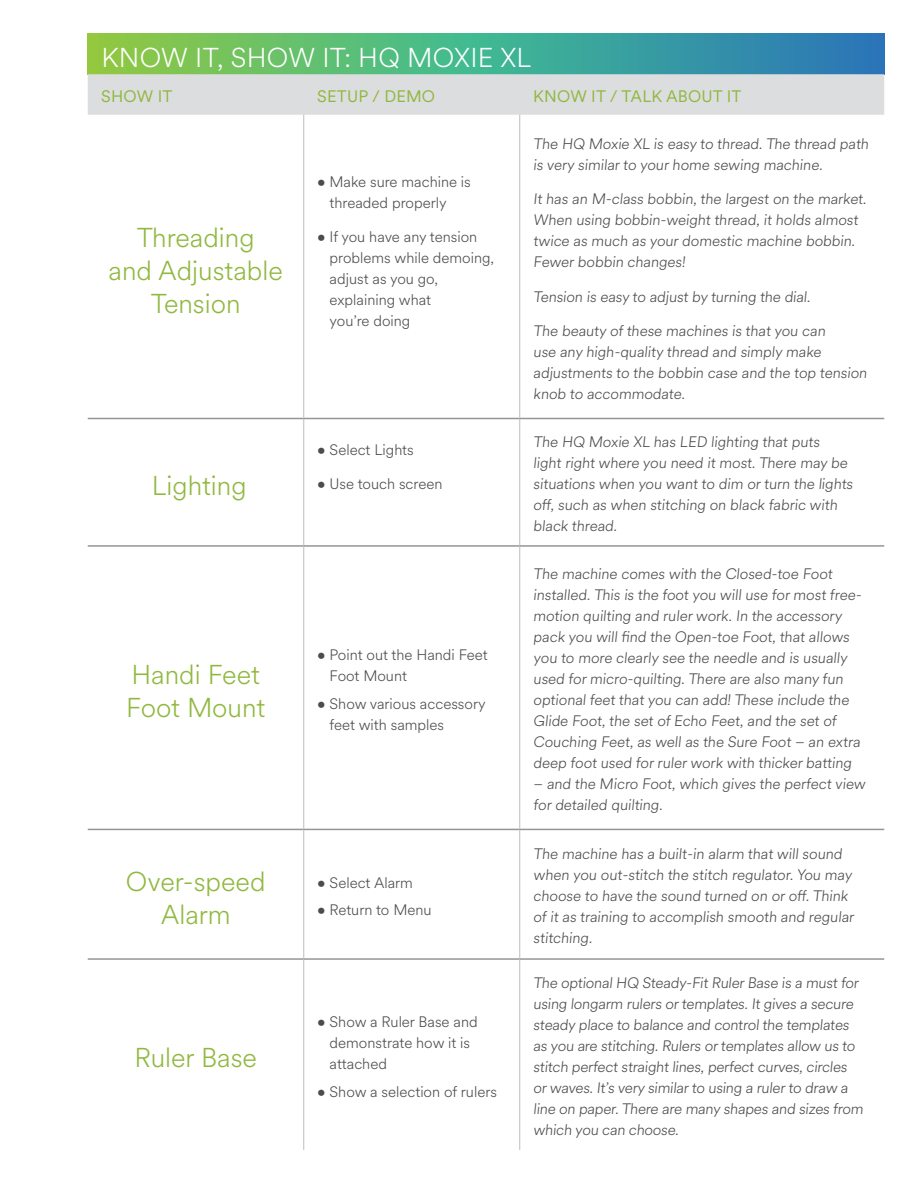
<style>
.page{position:relative;width:918px;height:1188px;background:#fff}
.page>*{position:absolute;margin:0;border:0;box-sizing:border-box;transform-origin:0 0}
.t1{font:300 27px/33px "Circular XX";color:#90b83f;text-align:center}
.t2{font:300 27px "Circular XX";letter-spacing:.01em;color:#fff}
.t3{font:16.5px "Circular XX";letter-spacing:.01em;color:#90b83f}
.t4{font:300 15px/21px "Circular XX";color:#4b4c4d}
</style>
<div class="page">
<svg style="left:88px;top:34px;width:796px;height:40px;background:#4eab87"></svg>
<div style="left:88px;top:74px;width:796px;height:41px;background:#dcdddf"></div>
<hr style="left:303px;top:115px;width:1px;height:303px;background:#bcbdc0">
<hr style="left:519px;top:115px;width:1px;height:303px;background:#bcbdc0">
<hr style="left:303px;top:419px;width:1px;height:126px;background:#bcbdc0">
<hr style="left:519px;top:419px;width:1px;height:126px;background:#bcbdc0">
<hr style="left:303px;top:547px;width:1px;height:282px;background:#bcbdc0">
<hr style="left:519px;top:547px;width:1px;height:282px;background:#bcbdc0">
<hr style="left:303px;top:830px;width:1px;height:128px;background:#bcbdc0">
<hr style="left:519px;top:830px;width:1px;height:128px;background:#bcbdc0">
<hr style="left:88px;top:418px;width:216px;height:1px;background:#939598">
<hr style="left:304px;top:418px;width:216px;height:1px;background:#939598">
<hr style="left:520px;top:418px;width:364px;height:1px;background:#939598">
<hr style="left:88px;top:545px;width:216px;height:2px;background:#939598">
<hr style="left:304px;top:545px;width:216px;height:2px;background:#939598">
<hr style="left:520px;top:545px;width:364px;height:2px;background:#939598">
<hr style="left:88px;top:829px;width:216px;height:1px;background:#939598">
<hr style="left:304px;top:829px;width:216px;height:1px;background:#939598">
<hr style="left:520px;top:829px;width:364px;height:1px;background:#939598">
<hr style="left:88px;top:958px;width:216px;height:2px;background:#939598">
<hr style="left:304px;top:958px;width:216px;height:2px;background:#939598">
<hr style="left:520px;top:958px;width:364px;height:2px;background:#939598">
<hr style="left:303px;top:960px;width:1px;height:190px;background:#bcbdc0">
<hr style="left:519px;top:960px;width:1px;height:190px;background:#bcbdc0">
<p class="t2" style="left:101px;top:39px;width:431px">KNOW IT, SHOW IT: HQ MOXIE XL</p>
<p class="t3" style="left:101px;top:86px;width:73px">SHOW IT</p>
<p class="t3" style="left:317px;top:86px;width:119px">SETUP / DEMO</p>
<p class="t3" style="left:533px;top:86px;width:210px">KNOW IT / TALK ABOUT IT</p>
<p class="t1" style="left:109px;top:219px;width:176px">Threading<br>and Adjustable<br>Tension</p>
<p class="t4" style="left:330px;top:170px;width:143px;text-indent:-12px">• Make sure machine is threaded properly</p>
<p class="t4" style="left:330px;top:226px;width:166px;text-indent:-12px">• If you have any tension problems while demoing, adjust as you go, explaining what<br>you’re doing</p>
<p class="t1" style="left:152px;top:468px;width:96px">Lighting</p>
<p class="t4" style="left:317px;top:439px;width:98px">• Select Lights</p>
<p class="t4" style="left:317px;top:473px;width:127px">• Use touch screen</p>
<p class="t1" style="left:126px;top:657px;width:141px;text-align:left">Handi Feet<br>Foot Mount</p>
<p class="t4" style="left:330px;top:644px;width:160px;text-indent:-12px">• Point out the Handi Feet<br>Foot Mount</p>
<p class="t4" style="left:330px;top:692px;width:158px;text-indent:-12px">• Show various accessory feet with samples</p>
<p class="t1" style="left:126px;top:864px;width:141px">Over-speed<br>Alarm</p>
<p class="t4" style="left:317px;top:871px;width:97px">• Select Alarm</p>
<p class="t4" style="left:317px;top:899px;width:116px">• Return to Menu</p>
<p class="t1" style="left:134px;top:1040px;width:124px">Ruler Base</p>
<p class="t4" style="left:330px;top:1010px;width:150px;text-indent:-12px">• Show a Ruler Base and demonstrate how it is attached</p>
<p class="t4" style="left:317px;top:1080px;width:181px">• Show a selection of rulers</p>
<p class="t4" style="left:533px;top:132px;width:339px">The HQ Moxie XL is easy to thread. The thread path is very similar to your home sewing machine.</p>
<p class="t4" style="left:533px;top:188px;width:337px">It has an M-class bobbin, the largest on the market.<br>When using bobbin-weight thread, it holds almost twice as much as your domestic machine bobbin.<br>Fewer bobbin changes!</p>
<p class="t4" style="left:533px;top:285px;width:281px">Tension is easy to adjust by turning the dial.</p>
<p class="t4" style="left:533px;top:320px;width:337px">The beauty of these machines is that you can<br>use any high-quality thread and simply make adjustments to the bobbin case and the top tension knob to accommodate.</p>
<p class="t4" style="left:533px;top:431px;width:323px">The HQ Moxie XL has LED lighting that puts light right where you need it most. There may be situations when you want to dim or turn the lights off, such as when stitching on black fabric with black thread.</p>
<p class="t4" style="left:533px;top:563px;width:332px">The machine comes with the Closed-toe Foot installed. This is the foot you will use for most free&shy;motion quilting and ruler work. In the accessory pack you will find the Open-toe Foot, that allows you to more clearly see the needle and is usually used for micro-quilting. There are also many fun optional feet that you can add! These include the Glide Foot, the set of Echo Feet, and the set of Couching Feet, as well as the Sure Foot – an extra deep foot used for ruler work with thicker batting</p>
<p class="t4" style="left:533px;top:773px;width:336px">– and the Micro Foot, which gives the perfect view for detailed quilting.</p>
<p class="t4" style="left:533px;top:843px;width:324px">The machine has a built-in alarm that will sound when you out-stitch the stitch regulator. You may choose to have the sound turned on or off. Think of it as training to accomplish smooth and regular stitching.</p>
<p class="t4" style="left:533px;top:972px;width:333px">The optional HQ Steady-Fit Ruler Base is a must for using longarm rulers ortemplates. It gives a secure steady place to balance and control the templates as you are stitching. Rulers ortemplates allow us to stitch perfect straight lines, perfect curves, circles orwaves. It’s very similarto using a rulerto draw a line on paper. There are many shapes and sizes from which you can choose.</p>
</div>
